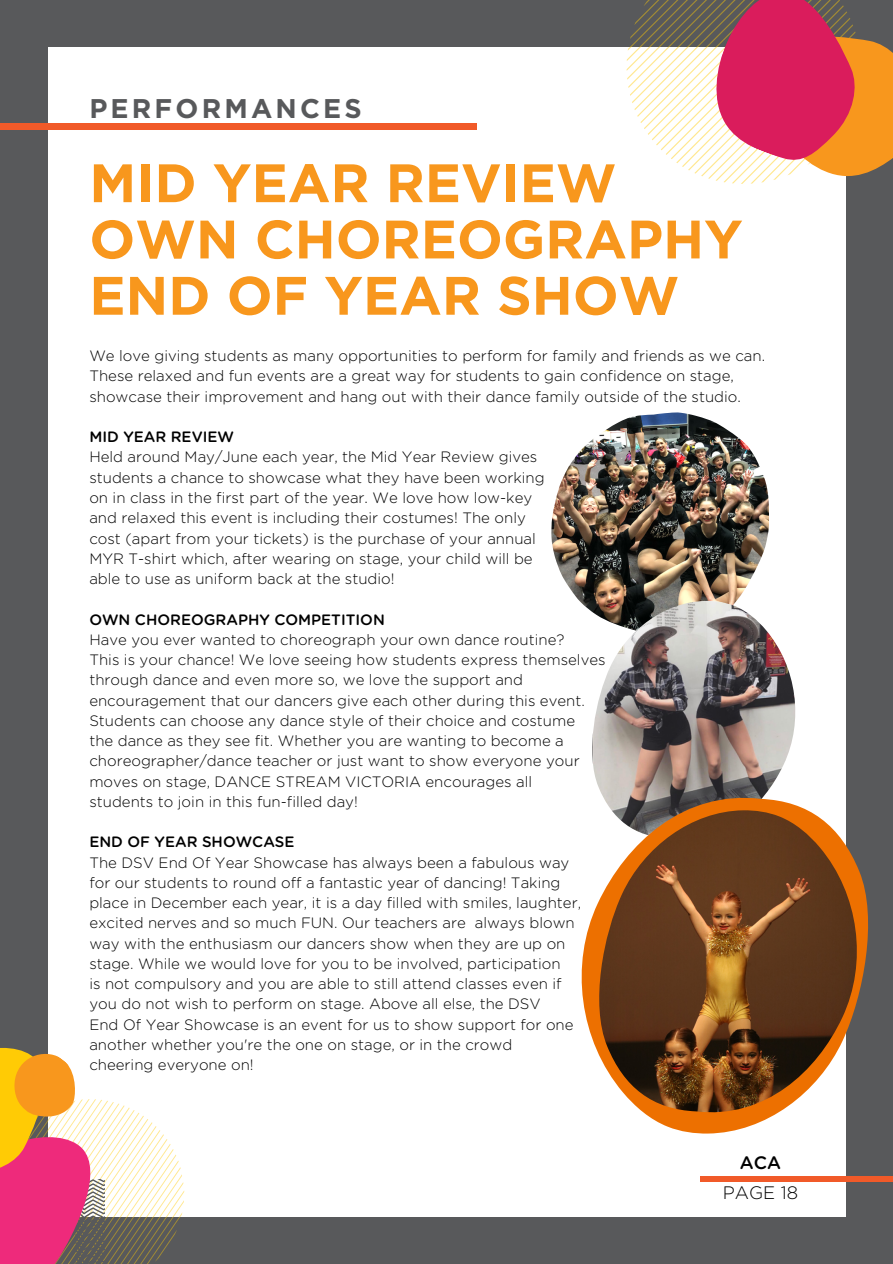
<style>
.page{position:relative;width:893px;height:1264px;background:#fff}
.page>*{position:absolute;margin:0;border:0;box-sizing:border-box;transform-origin:0 0}
.t1{font:700 54px "Gotham";color:#f8971d}
.t2{font:700 27px "Gotham";letter-spacing:.12em;color:#58595b}
.t3{font:300 18px "Gotham";color:#000}
.t4{font:500 18px "Gotham Rounded";color:#000}
.t5{font:300 15px "Gotham Rounded";color:#000}
.t6{font:300 15px/20.2px "Gotham";color:#000}
.t7{font:500 15px "Gotham Rounded";color:#000}
</style>
<div class="page">
<div style="left:0;top:0;width:892px;height:1263px;background:#58595b"></div>
<div style="left:48px;top:47px;width:797px;height:1169px;background:#fff"></div>
<svg style="left:0;top:1048px;width:200px;height:215px"></svg>
<hr style="left:700px;top:1176px;width:192px;height:4px;background:#f15a29">
<img style="left:551px;top:412px;width:217px;height:200px">
<img style="left:592px;top:601px;width:203px;height:189px">
<div style="left:0;top:124px;width:476px;height:6px;background:#f15a29"></div>
<svg style="left:626px;top:0;width:266px;height:201px"></svg>
<svg style="left:581px;top:790px;width:288px;height:343px"></svg>
<img style="left:599px;top:810px;width:269px;height:309px">
<p class="t2" style="left:89px;top:93px;width:274px">PERFORMANCES</p>
<p class="t1" style="left:89px;top:152px;width:528px">MID YEAR REVIEW</p>
<p class="t1" style="left:89px;top:208px;width:655px">OWN CHOREOGRAPHY</p>
<p class="t1" style="left:89px;top:264px;width:591px">END OF YEAR SHOW</p>
<p class="t6" style="left:89px;top:346px;width:677px">We love giving students as many opportunities to perform for family and friends as we can.<br>These relaxed and fun events are a great way for students to gain confidence on stage, showcase their improvement and hang out with their dance family outside of the studio.</p>
<p class="t7" style="left:89px;top:430px;width:146px">MID YEAR REVIEW</p>
<p class="t6" style="left:89px;top:448px;width:449px">Held around May/June each year, the Mid Year Review gives</p>
<p class="t6" style="left:89px;top:468px;width:457px">students a chance to showcase what they have been working</p>
<p class="t6" style="left:89px;top:488px;width:444px">on in class in the first part of the year. We love how low-key</p>
<p class="t6" style="left:89px;top:508px;width:438px">and relaxed this event is including their costumes! The only</p>
<p class="t6" style="left:89px;top:529px;width:448px">cost (apart from your tickets) is the purchase of your annual</p>
<p class="t6" style="left:89px;top:549px;width:445px">MYR T-shirt which, after wearing on stage, your child will be</p>
<p class="t6" style="left:89px;top:569px;width:307px">able to use as uniform back at the studio!</p>
<p class="t7" style="left:89px;top:612px;width:297px">OWN CHOREOGRAPHY COMPETITION</p>
<p class="t5" style="left:89px;top:632px;width:476px">Have you ever wanted to choreograph your own dance routine?</p>
<p class="t5" style="left:89px;top:653px;width:517px">This is your chance! We love seeing how students express themselves</p>
<p class="t5" style="left:89px;top:673px;width:435px">through dance and even more so, we love the support and</p>
<p class="t5" style="left:89px;top:693px;width:497px">encouragement that our dancers give each other during this event.</p>
<p class="t5" style="left:89px;top:713px;width:487px">Students can choose any dance style of their choice and costume</p>
<p class="t5" style="left:89px;top:734px;width:476px">the dance as they see fit. Whether you are wanting to become a</p>
<p class="t5" style="left:89px;top:754px;width:492px">choreographer/dance teacher or just want to show everyone your</p>
<p class="t5" style="left:89px;top:774px;width:444px">moves on stage, DANCE STREAM VICTORIA encourages all</p>
<p class="t5" style="left:89px;top:794px;width:270px">students to join in this fun-filled day!</p>
<p class="t7" style="left:89px;top:835px;width:207px">END OF YEAR SHOWCASE</p>
<p class="t5" style="left:89px;top:855px;width:481px">The DSV End Of Year Showcase has always been a fabulous way</p>
<p class="t5" style="left:89px;top:875px;width:472px">for our students to round off a fantastic year of dancing! Taking</p>
<p class="t5" style="left:89px;top:896px;width:493px">place in December each year, it is a day filled with smiles, laughter,</p>
<p class="t5" style="left:89px;top:916px;width:487px">excited nerves and so much FUN. Our teachers are always blown</p>
<p class="t5" style="left:89px;top:936px;width:477px">way with the enthusiasm our dancers show when they are up on</p>
<p class="t5" style="left:89px;top:956px;width:473px">stage. While we would love for you to be involved, participation</p>
<p class="t5" style="left:89px;top:977px;width:473px">is not compulsory and you are able to still attend classes even if</p>
<p class="t5" style="left:89px;top:997px;width:453px">you do not wish to perform on stage. Above all else, the DSV</p>
<p class="t5" style="left:89px;top:1017px;width:485px">End Of Year Showcase is an event for us to show support for one</p>
<p class="t5" style="left:89px;top:1037px;width:424px">another whether you're the one on stage, or in the crowd</p>
<p class="t5" style="left:89px;top:1058px;width:166px">cheering everyone on!</p>
<p class="t4" style="left:739px;top:1154px;width:43px">ACA</p>
<p class="t3" style="left:722px;top:1184px;width:77px">PAGE 18</p>
</div>
